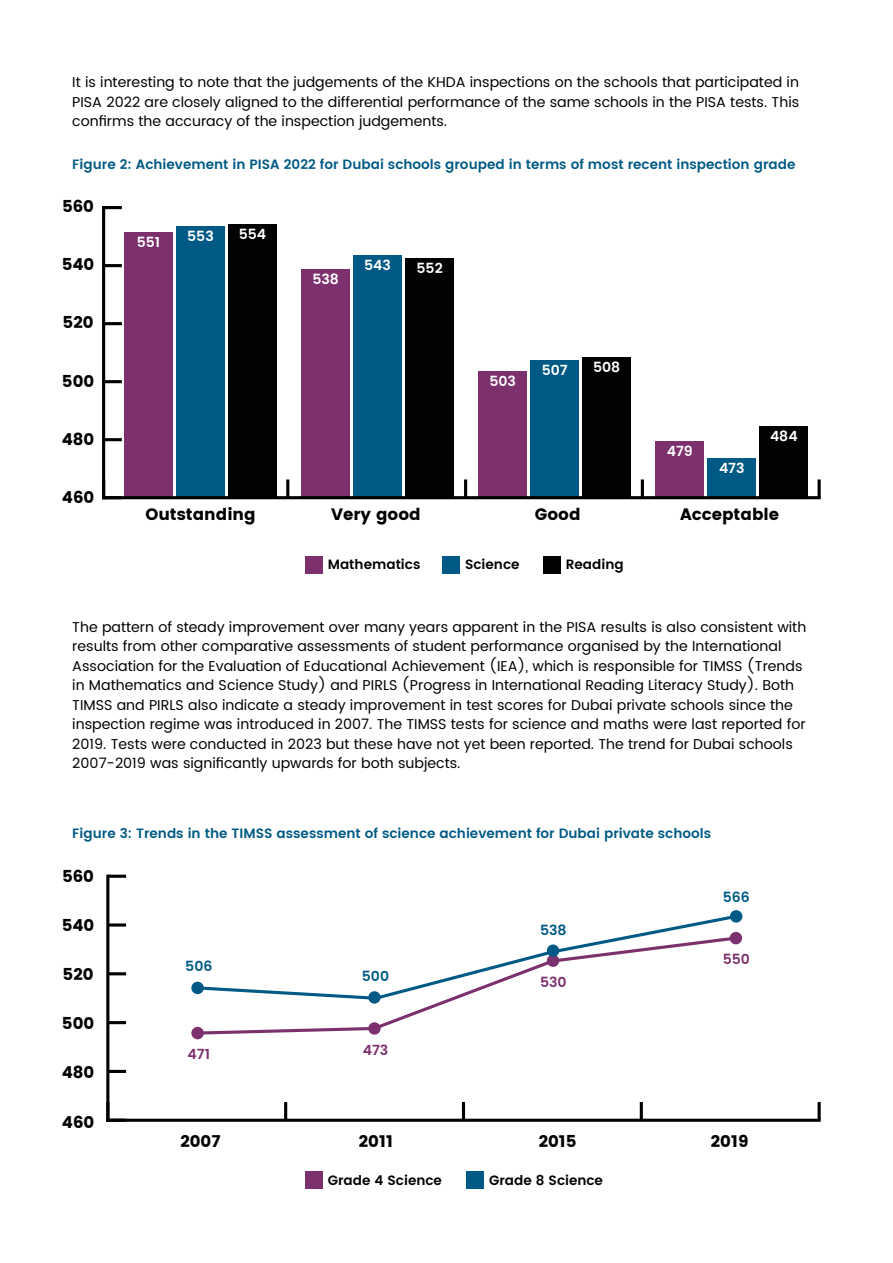
<style>
.page{position:relative;width:893px;height:1263px;background:#fff}
.page>*{position:absolute;margin:0;border:0;box-sizing:border-box;transform-origin:0 0}
.t1{font:700 16.5px "Poppins";color:#020203}
.t2{font:14.25px/19.5px "Poppins";color:#000;text-align:justify}
.t3{font:600 14.1px "Poppins";color:#fff}
.t4{font:600 14.1px "Poppins";color:#005a85}
.t5{font:600 14.1px "Poppins";color:#7c306d}
.t6{font:600 13.5px "Poppins";color:#005a85}
.t7{font:600 13.5px "Poppins";color:#020203}
</style>
<div class="page">
<div style="left:124px;top:232px;width:49px;height:266px;background:#7c306d"></div>
<div style="left:176px;top:226px;width:49px;height:272px;background:#005a85"></div>
<div style="left:228px;top:224px;width:49px;height:274px;background:#020203"></div>
<div style="left:301px;top:270px;width:49px;height:228px;background:#7c306d"></div>
<div style="left:353px;top:255px;width:49px;height:243px;background:#005a85"></div>
<div style="left:405px;top:258px;width:49px;height:240px;background:#020203"></div>
<div style="left:479px;top:371px;width:48px;height:127px;background:#7c306d"></div>
<div style="left:531px;top:360px;width:48px;height:138px;background:#005a85"></div>
<div style="left:583px;top:357px;width:48px;height:141px;background:#020203"></div>
<div style="left:656px;top:441px;width:48px;height:57px;background:#7c306d"></div>
<div style="left:708px;top:458px;width:48px;height:40px;background:#005a85"></div>
<div style="left:760px;top:427px;width:48px;height:71px;background:#020203"></div>
<div style="left:544px;top:557px;width:17px;height:17px;background:#020203"></div>
<div style="left:443px;top:557px;width:17px;height:17px;background:#005a85"></div>
<div style="left:306px;top:557px;width:17px;height:17px;background:#7c306d"></div>
<hr style="left:102px;top:206px;width:3px;height:293px;background:#000">
<hr style="left:104px;top:206px;width:18px;height:3px;background:#000">
<hr style="left:104px;top:264px;width:18px;height:3px;background:#000">
<hr style="left:104px;top:322px;width:18px;height:3px;background:#000">
<hr style="left:104px;top:380px;width:18px;height:3px;background:#000">
<hr style="left:104px;top:438px;width:18px;height:3px;background:#000">
<hr style="left:102px;top:496px;width:719px;height:3px;background:#000">
<hr style="left:286px;top:479px;width:3px;height:19px;background:#000">
<hr style="left:464px;top:479px;width:3px;height:19px;background:#000">
<hr style="left:641px;top:479px;width:3px;height:19px;background:#000">
<svg style="left:817px;top:479px;width:4px;height:19px"></svg>
<div style="left:467px;top:1172px;width:17px;height:17px;background:#005a85"></div>
<div style="left:306px;top:1172px;width:17px;height:17px;background:#7c306d"></div>
<svg style="left:194px;top:1001px;width:257px;height:35px"></svg>
<div style="left:191px;top:1027px;width:13px;height:12px;background:#7c306d;border-radius:50%"></div>
<div style="left:730px;top:932px;width:12px;height:12px;background:#7c306d;border-radius:50%"></div>
<div style="left:368px;top:1022px;width:13px;height:13px;background:#7c306d;border-radius:50%"></div>
<svg style="left:194px;top:913px;width:546px;height:88px"></svg>
<div style="left:191px;top:982px;width:13px;height:12px;background:#005a85;border-radius:50%"></div>
<div style="left:730px;top:910px;width:12px;height:13px;background:#005a85;border-radius:50%"></div>
<div style="left:368px;top:991px;width:13px;height:12px;background:#005a85;border-radius:50%"></div>
<div style="left:547px;top:944px;width:12px;height:13px;background:#005a85;border-radius:50%"></div>
<hr style="left:106px;top:875px;width:3px;height:247px;background:#000">
<hr style="left:108px;top:875px;width:18px;height:3px;background:#000">
<hr style="left:108px;top:923px;width:18px;height:3px;background:#000">
<hr style="left:108px;top:972px;width:18px;height:3px;background:#000">
<hr style="left:108px;top:1021px;width:18px;height:3px;background:#000">
<hr style="left:108px;top:1070px;width:18px;height:3px;background:#000">
<hr style="left:106px;top:1119px;width:715px;height:3px;background:#000">
<hr style="left:284px;top:1102px;width:3px;height:18px;background:#000">
<hr style="left:462px;top:1102px;width:3px;height:18px;background:#000">
<hr style="left:640px;top:1102px;width:3px;height:18px;background:#000">
<hr style="left:818px;top:1102px;width:3px;height:18px;background:#000">
<p class="t2" style="left:72px;top:73px;width:728px">It is interesting to note that the judgements of the KHDA inspections on the schools that participated in PISA 2022 are closely aligned to the differential performance of the same schools in the PISA tests. This confirms the accuracy of the inspection judgements.</p>
<p class="t6" style="left:72px;top:154px;width:725px">Figure 2: Achievement in PISA 2022 for Dubai schools grouped in terms of most recent inspection grade</p>
<p class="t1" style="left:62px;top:196px;width:33px">560</p>
<p class="t1" style="left:62px;top:255px;width:34px">540</p>
<p class="t1" style="left:63px;top:313px;width:32px">520</p>
<p class="t1" style="left:62px;top:371px;width:34px">500</p>
<p class="t1" style="left:62px;top:429px;width:34px">480</p>
<p class="t1" style="left:62px;top:488px;width:34px">460</p>
<p class="t3" style="left:137px;top:232px;width:25px">551</p>
<p class="t3" style="left:187px;top:226px;width:28px">553</p>
<p class="t3" style="left:239px;top:223px;width:29px">554</p>
<p class="t3" style="left:312px;top:269px;width:28px">538</p>
<p class="t3" style="left:364px;top:255px;width:28px">543</p>
<p class="t3" style="left:417px;top:258px;width:28px">552</p>
<p class="t3" style="left:489px;top:371px;width:28px">503</p>
<p class="t3" style="left:542px;top:359px;width:28px">507</p>
<p class="t3" style="left:593px;top:356px;width:29px">508</p>
<p class="t3" style="left:667px;top:441px;width:28px">479</p>
<p class="t3" style="left:719px;top:457px;width:27px">473</p>
<p class="t3" style="left:770px;top:426px;width:29px">484</p>
<p class="t1" style="left:145px;top:505px;width:112px">Outstanding</p>
<p class="t1" style="left:331px;top:505px;width:91px">Very good</p>
<p class="t1" style="left:535px;top:505px;width:47px">Good</p>
<p class="t1" style="left:680px;top:505px;width:101px">Acceptable</p>
<p class="t7" style="left:328px;top:555px;width:94px">Mathematics</p>
<p class="t7" style="left:465px;top:555px;width:56px">Science</p>
<p class="t7" style="left:566px;top:555px;width:60px">Reading</p>
<p class="t2" style="left:72px;top:617px;width:735px;text-align:left">The pattern of steady improvement over many years apparent in the PISA results is also consistent with results from other comparative assessments of student performance organised by the International Association for the Evaluation of Educational Achievement (IEA), which is responsible for TIMSS (Trends in Mathematics and Science Study) and PIRLS (Progress in International Reading Literacy Study). Both TIMSS and PIRLS also indicate a steady improvement in test scores for Dubai private schools since the inspection regime was introduced in 2007. The TIMSS tests for science and maths were last reported for 2019. Tests were conducted in 2023 but these have not yet been reported. The trend for Dubai schools 2007-2019 was significantly upwards for both subjects.</p>
<p class="t6" style="left:72px;top:823px;width:640px">Figure 3: Trends in the TIMSS assessment of science achievement for Dubai private schools</p>
<p class="t1" style="left:62px;top:866px;width:33px">560</p>
<p class="t1" style="left:62px;top:915px;width:34px">540</p>
<p class="t1" style="left:63px;top:965px;width:32px">520</p>
<p class="t1" style="left:62px;top:1014px;width:34px">500</p>
<p class="t1" style="left:62px;top:1063px;width:34px">480</p>
<p class="t1" style="left:62px;top:1112px;width:34px">460</p>
<p class="t4" style="left:185px;top:956px;width:29px">506</p>
<p class="t4" style="left:362px;top:966px;width:29px">500</p>
<p class="t5" style="left:188px;top:1043px;width:24px">471</p>
<p class="t5" style="left:363px;top:1039px;width:27px">473</p>
<p class="t4" style="left:540px;top:920px;width:28px">538</p>
<p class="t5" style="left:540px;top:971px;width:28px">530</p>
<p class="t4" style="left:723px;top:886px;width:29px">566</p>
<p class="t5" style="left:723px;top:949px;width:29px">550</p>
<p class="t1" style="left:180px;top:1132px;width:42px">2007</p>
<p class="t1" style="left:359px;top:1132px;width:36px">2011</p>
<p class="t1" style="left:539px;top:1132px;width:39px">2015</p>
<p class="t1" style="left:711px;top:1132px;width:39px">2019</p>
<p class="t7" style="left:328px;top:1170px;width:116px">Grade 4 Science</p>
<p class="t7" style="left:489px;top:1170px;width:116px">Grade 8 Science</p>
</div>
